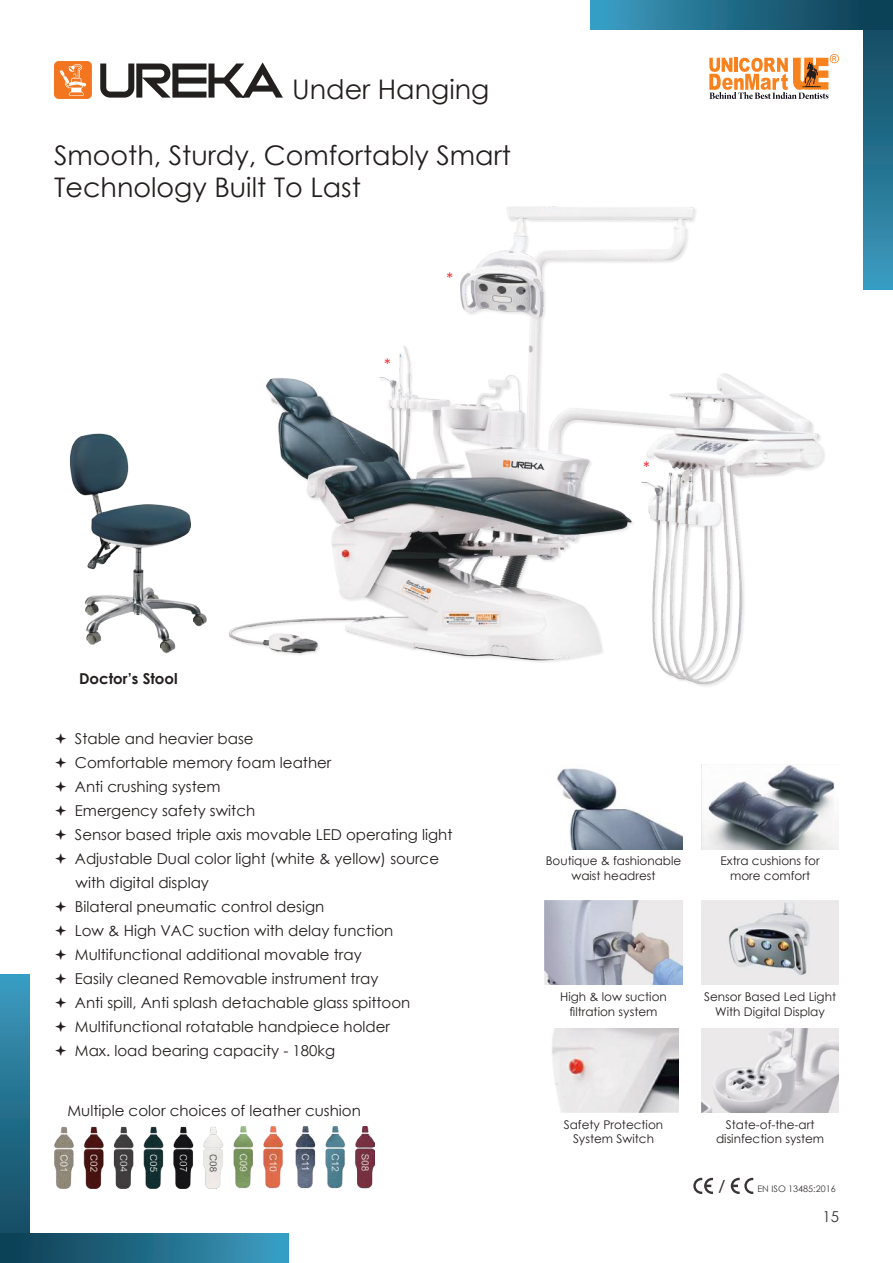
<style>
.page{position:relative;width:893px;height:1263px;background:#fff}
.page>*{position:absolute;margin:0;border:0;box-sizing:border-box;transform-origin:0 0}
.t1{font:27px/32.4px "Century Gothic";color:#241f1f}
.t2{font:15.75px "Century Gothic";color:#ef1923}
.t3{font:15px/24px "Century Gothic";color:#241f1f}
.t4{font:700 15px "Century Gothic";color:#241f1f}
.t5{font:15px "Century Gothic";color:#393535}
.t6{font:700 15px "Century Gothic";color:#393535}
.t7{font:12px/14.4px "Century Gothic";color:#241f1f;text-align:center}
.t8{font:9px "Century Gothic";color:#393535}
</style>
<div class="page">
<svg style="left:709px;top:54px;width:130px;height:45px"></svg>
<svg style="left:693px;top:1178px;width:20px;height:16px"></svg>
<svg style="left:731px;top:1178px;width:22px;height:16px"></svg>
<svg style="left:100px;top:62px;width:183px;height:36px"></svg>
<svg style="left:54px;top:61px;width:38px;height:38px"></svg>
<img style="left:54px;top:1126px;width:320px;height:63px">
<img style="left:557px;top:768px;width:125px;height:81px">
<img style="left:702px;top:765px;width:137px;height:84px">
<img style="left:545px;top:900px;width:137px;height:84px">
<img style="left:702px;top:900px;width:137px;height:84px">
<img style="left:552px;top:1028px;width:126px;height:84px">
<img style="left:702px;top:1028px;width:137px;height:84px">
<img style="left:229px;top:206px;width:596px;height:481px">
<img style="left:69px;top:433px;width:138px;height:221px">
<svg style="left:863px;top:30px;width:30px;height:259px;background:#26728f"></svg>
<div style="left:591px;top:0;width:302px;height:30px;background:linear-gradient(to right,#3a9cc2,#09384c)"></div>
<svg style="left:0;top:974px;width:30px;height:259px;background:#267290"></svg>
<div style="left:0;top:1233px;width:289px;height:30px;background:linear-gradient(to right,#0a3b4f,#3b9dc2)"></div>
<h1 class="t1" style="left:292px;top:73px;width:199px">Under Hanging</h1>
<h1 class="t1" style="left:54px;top:138px;width:458px">Smooth, Sturdy, Comfortably Smart<br>Technology Built To Last</h1>
<p class="t2" style="left:384px;top:354px;width:8px">*</p>
<p class="t2" style="left:446px;top:267px;width:8px">*</p>
<p class="t2" style="left:643px;top:456px;width:8px">*</p>
<p class="t4" style="left:79px;top:667px;width:100px">Doctor’s Stool</p>
<p class="t3" style="left:75px;top:727px;width:379px">Stable and heavier base<br>Comfortable memory foam leather<br>Anti crushing system<br>Emergency safety switch<br>Sensor based triple axis movable LED operating light Adjustable Dual color light (white &amp; yellow) source with digital display<br>Bilateral pneumatic control design<br>Low &amp; High VAC suction with delay function Multifunctional additional movable tray<br>Easily cleaned Removable instrument tray<br>Anti spill, Anti splash detachable glass spittoon Multifunctional rotatable handpiece holder<br>Max. load bearing capacity - 180kg</p>
<p class="t3" style="left:68px;top:1099px;width:295px">Multiple color choices of leather cushion</p>
<p class="t7" style="left:546px;top:853px;width:137px">Boutique &amp; fashionable waist headrest</p>
<p class="t7" style="left:720px;top:853px;width:101px">Extra cushions for more comfort</p>
<p class="t7" style="left:560px;top:989px;width:108px">High &amp; low suction filtration system</p>
<p class="t7" style="left:704px;top:989px;width:133px">Sensor Based Led Light<br>With Digital Display</p>
<p class="t7" style="left:564px;top:1117px;width:101px">Safety Protection<br>System Switch</p>
<p class="t7" style="left:716px;top:1117px;width:110px">State-of-the-art disinfection system</p>
<p class="t6" style="left:718px;top:1174px;width:8px">/</p>
<p class="t8" style="left:757px;top:1182px;width:80px">EN ISO 13485:2016</p>
<p class="t5" style="left:822px;top:1206px;width:18px">15</p>
</div>
